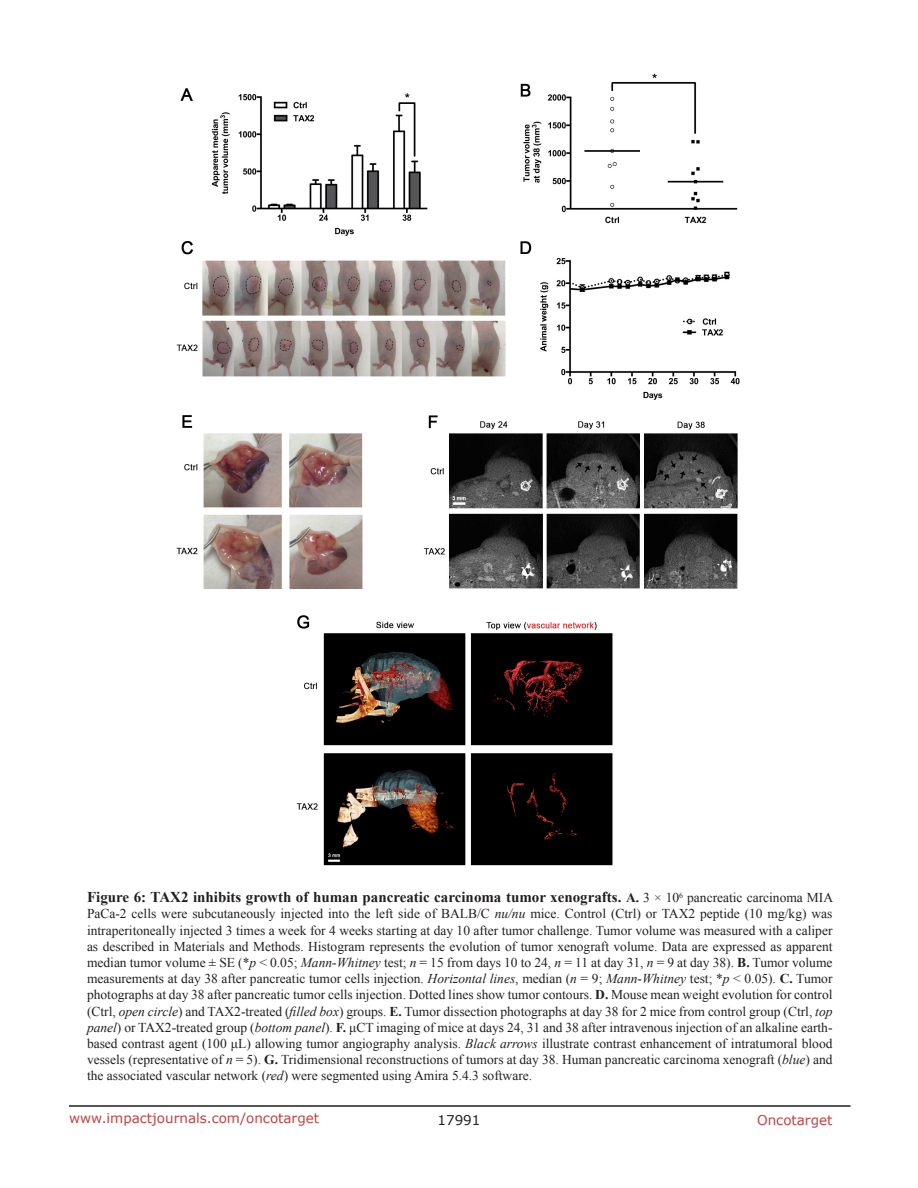
<style>
.page{position:relative;width:918px;height:1188px;background:#fff}
.page>*{position:absolute;margin:0;border:0;box-sizing:border-box;transform-origin:0 0}
.FigureText{font:700 15px "Times New Roman";color:#231f20}
.FigureText-2{font:13.5px/16.2px "Times New Roman";color:#231f20;text-align:justify}
.t1{font:13.5px "Verdana";color:#c24141}
.t2{font:13.5px "Verdana";color:#231f20}
.s1{font-size:13.5px}
.s2{font-weight:400;font-size:13.5px}
.s3{font-style:italic}
.s4{font-weight:700}
</style>
<div class="page">
<hr style="left:69px;top:1105px;width:781px;height:2px;background:#231f20">
<img style="left:176px;top:73px;width:564px;height:793px">
<p class="FigureText" style="left:87px;top:887px;width:748px">Figure 6: TAX2 inhibits growth of human pancreatic carcinoma tumor xenografts. <span class="s1">A.</span> <span class="s2">3 × 10</span><sup>6</sup> <span class="s2">pancreatic carcinoma MIA</span></p>
<p class="FigureText-2" style="left:87px;top:906px;width:747px">PaCa-2 cells were subcutaneously injected into the left side of BALB/C <span class="s3">nu/nu</span> mice. Control (Ctrl) or TAX2 peptide (10 mg/kg) was intraperitoneally injected 3 times a week for 4 weeks starting at day 10 after tumor challenge. Tumor volume was measured with a caliper as described in Materials and Methods. Histogram represents the evolution of tumor xenograft volume. Data are expressed as apparent median tumor volume ± SE (*<span class="s3">p</span> &lt; 0.05; <span class="s3">Mann-Whitney</span> test; <span class="s3">n</span> = 15 from days 10 to 24, <span class="s3">n</span> = 11 at day 31, <span class="s3">n</span> = 9 at day 38). <span class="s4">B.</span> Tumor volume measurements at day 38 after pancreatic tumor cells injection. <span class="s3">Horizontal lines</span>, median (<span class="s3">n</span> = 9; <span class="s3">Mann-Whitney</span> test; *<span class="s3">p</span> &lt; 0.05). <span class="s4">C.</span> Tumor photographs at day 38 after pancreatic tumor cells injection. Dotted lines show tumor contours. <span class="s4">D.</span> Mouse mean weight evolution for control (Ctrl, <span class="s3">open circle</span>) and TAX2-treated (<span class="s3">filled box</span>) groups. <span class="s4">E.</span> Tumor dissection photographs at day 38 for 2 mice from control group (Ctrl, <span class="s3">top panel</span>) or TAX2-treated group (<span class="s3">bottom panel</span>). <span class="s4">F.</span> μCT imaging of mice at days 24, 31 and 38 after intravenous injection of an alkaline earth&shy;based contrast agent (100 μL) allowing tumor angiography analysis. <span class="s3">Black arrows</span> illustrate contrast enhancement of intratumoral blood vessels (representative of <span class="s3">n</span> = 5). <span class="s4">G.</span> Tridimensional reconstructions of tumors at day 38. Human pancreatic carcinoma xenograft (<span class="s3">blue</span>) and the associated vascular network (<span class="s3">red</span>) were segmented using Amira 5.4.3 software.</p>
<p class="t1" style="left:69px;top:1109px;width:252px">www.impactjournals.com/oncotarget</p>
<p class="t2" style="left:438px;top:1111px;width:44px">17991</p>
<p class="t1" style="left:757px;top:1111px;width:77px">Oncotarget</p>
</div>
